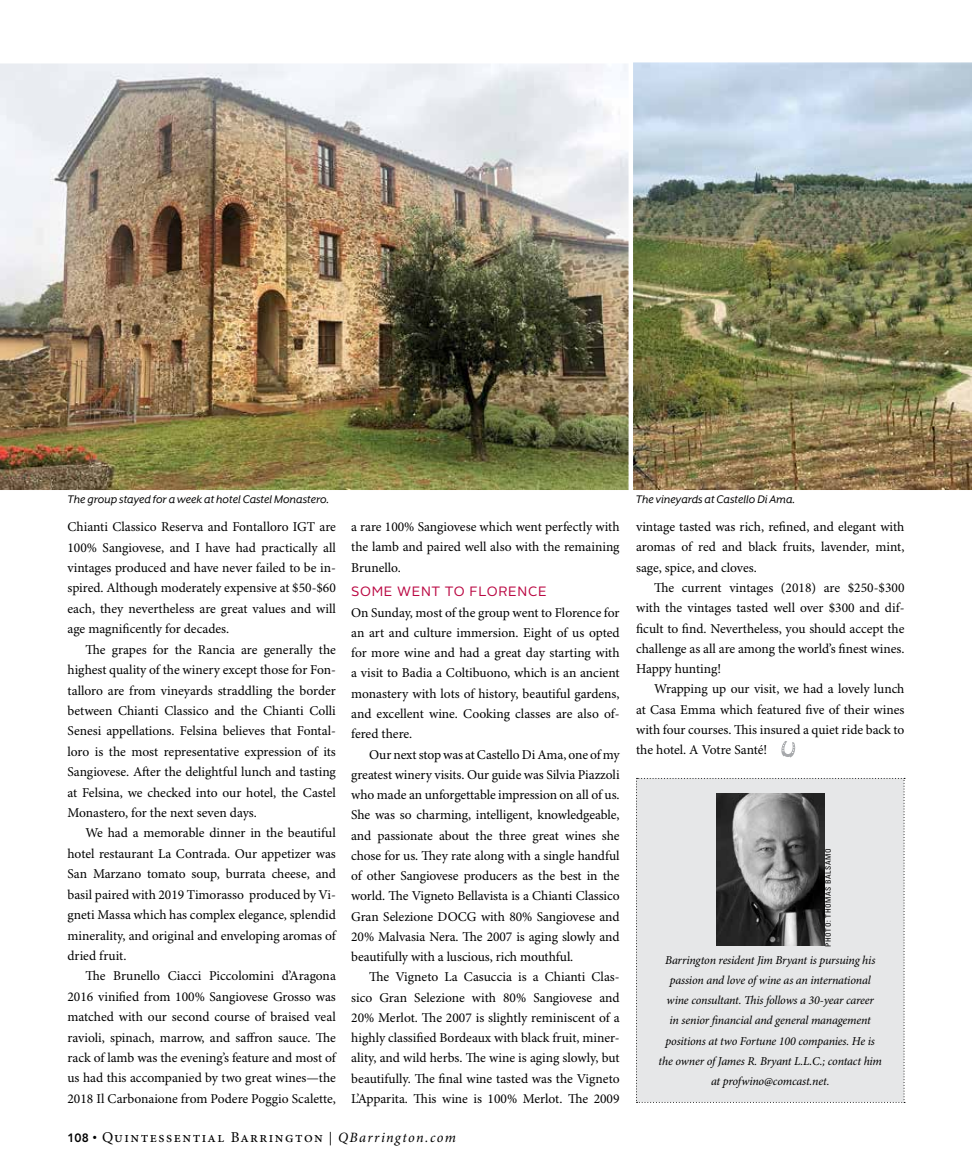
<style>
.page{position:relative;width:972px;height:1175px;background:#fff}
.page>*{position:absolute;margin:0;border:0;box-sizing:border-box;transform-origin:0 0}
.t1{font:15px "Minion Pro";letter-spacing:.1em;color:#000}
.t2{font:13.5px/20.2px "Minion Pro";letter-spacing:-.005em;color:#000;text-align:justify}
.t3{font:13.5px "Alright Sans";letter-spacing:.05em;color:#ba0742}
.t4{font:12.75px "Mr Eaves XL San Alt RI";color:#000}
.t5{font:italic 12px/20.2px "Minion Pro";letter-spacing:-.015em;color:#000;text-align:center}
.t6{font:condensed 7.5px "Univers LT Std";letter-spacing:.075em;color:#000}
.s1{font-family:"Avenir LT Std";font-weight:800;font-size:12px}
.s2{font-size:12px}
.s3{font-size:13.5px}
.s4{font-style:italic;font-size:14.25px}
</style>
<div class="page">
<svg style="left:781px;top:741px;width:14px;height:16px"></svg>
<div style="left:636px;top:778px;width:269px;height:325px;background:#e6e7e8"></div>
<img style="left:716px;top:794px;width:108px;height:151px">
<img style="left:0;top:63px;width:626px;height:427px">
<img style="left:626px;top:62px;width:346px;height:428px">
<p class="t4" style="left:68px;top:492px;width:263px">The group stayed for a week at hotel Castel Monastero.</p>
<p class="t4" style="left:636px;top:492px;width:161px">The vineyards at Castello Di Ama.</p>
<p class="t2" style="left:68px;top:517px;width:270px">Chianti Classico Reserva and Fontalloro IGT are 100% Sangiovese, and I have had practically all vintages produced and have never failed to be in&shy;spired. Although moderately expensive at $50-$60 each, they nevertheless are great values and will age magnificently for decades.</p>
<p class="t2" style="left:68px;top:639px;width:270px;text-indent:18px">The grapes for the Rancia are generally the highest quality of the winery except those for Fon&shy;talloro are from vineyards straddling the border between Chianti Classico and the Chianti Colli Senesi appellations. Felsina believes that Fontal&shy;loro is the most representative expression of its Sangiovese. After the delightful lunch and tasting at Felsina, we checked into our hotel, the Castel Monastero, for the next seven days.</p>
<p class="t2" style="left:68px;top:823px;width:270px;text-indent:18px">We had a memorable dinner in the beautiful hotel restaurant La Contrada. Our appetizer was San Marzano tomato soup, burrata cheese, and basil paired with 2019 Timorasso produced by Vi&shy;gneti Massa which has complex elegance, splendid minerality, and original and enveloping aromas of dried fruit.</p>
<p class="t2" style="left:68px;top:966px;width:270px;text-indent:18px">The Brunello Ciacci Piccolomini d’Aragona 2016 vinified from 100% Sangiovese Grosso was matched with our second course of braised veal ravioli, spinach, marrow, and saffron sauce. The rack of lamb was the evening’s feature and most of us had this accompanied by two great wines—the 2018 Il Carbonaione from Podere Poggio Scalette,</p>
<p class="t2" style="left:351px;top:517px;width:270px">a rare 100% Sangiovese which went perfectly with the lamb and paired well also with the remaining Brunello.</p>
<p class="t3" style="left:351px;top:582px;width:197px">SOME WENT TO FLORENCE</p>
<p class="t2" style="left:351px;top:603px;width:270px">On Sunday, most of the group went to Florence for an art and culture immersion. Eight of us opted for more wine and had a great day starting with a visit to Badia a Coltibuono, which is an ancient monastery with lots of history, beautiful gardens, and excellent wine. Cooking classes are also of&shy;fered there.</p>
<p class="t2" style="left:351px;top:744px;width:270px;text-indent:18px">Our next stop was at Castello Di Ama, one of my greatest winery visits. Our guide was Silvia Piazzoli who made an unforgettable impression on all of us.<br>She was so charming, intelligent, knowledgeable, and passionate about the three great wines she chose for us. They rate along with a single handful of other Sangiovese producers as the best in the world. The Vigneto Bellavista is a Chianti Classico Gran Selezione DOCG with 80% Sangiovese and 20% Malvasia Nera. The 2007 is aging slowly and beautifully with a luscious, rich mouthful.</p>
<p class="t2" style="left:351px;top:967px;width:270px;text-indent:18px">The Vigneto La Casuccia is a Chianti Clas&shy;sico Gran Selezione with 80% Sangiovese and 20% Merlot. The 2007 is slightly reminiscent of a highly classified Bordeaux with black fruit, miner&shy;ality, and wild herbs. The wine is aging slowly, but beautifully. The final wine tasted was the Vigneto L’Apparita. This wine is 100% Merlot. The 2009</p>
<p class="t1" style="left:68px;top:1127px;width:390px"><span class="s1">108</span> <span class="s2">•</span> Quintessential Barrington <span class="s3">|</span> <span class="s4">QBarrington.com</span></p>
<p class="t2" style="left:636px;top:517px;width:270px">vintage tasted was rich, refined, and elegant with aromas of red and black fruits, lavender, mint, sage, spice, and cloves.</p>
<p class="t2" style="left:636px;top:578px;width:270px;text-indent:18px">The current vintages (2018) are $250-$300 with the vintages tasted well over $300 and dif&shy;ficult to find. Nevertheless, you should accept the challenge as all are among the world’s finest wines.<br>Happy hunting!</p>
<p class="t2" style="left:636px;top:679px;width:270px;text-indent:18px">Wrapping up our visit, we had a lovely lunch at Casa Emma which featured five of their wines with four courses. This insured a quiet ride back to the hotel. A Votre Santé!</p>
<p class="t6" style="left:823px;top:946px;width:99px;rotate:-90deg">PHOTO: THOMAS BALSAMO</p>
<p class="t5" style="left:659px;top:950px;width:225px">Barrington resident Jim Bryant is pursuing his passion and love of wine as an international wine consultant. This follows a 30-year career<br>in senior financial and general management positions at two Fortune 100 companies. He is the owner of James R. Bryant L.L.C.; contact him at profwino@comcast.net.</p>
</div>
